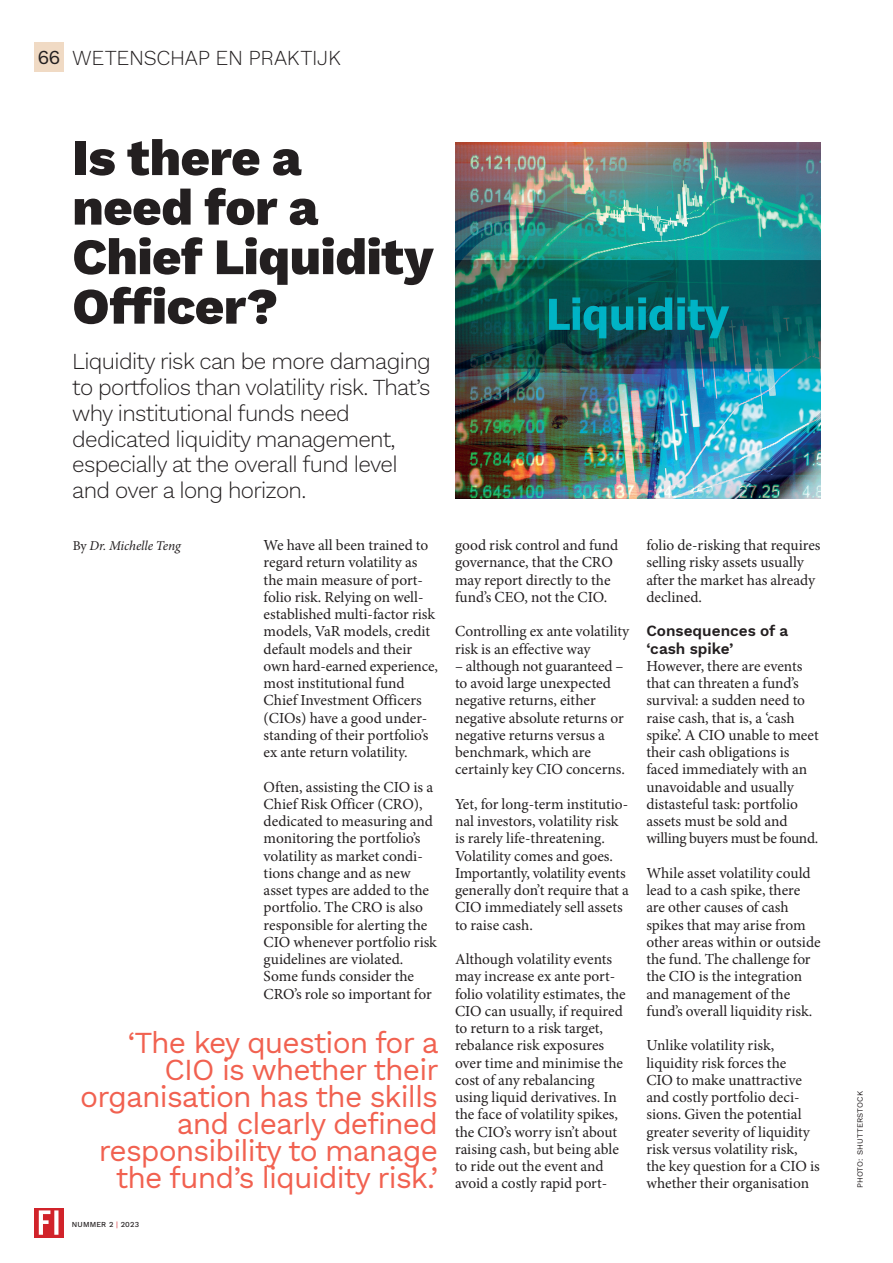
<style>
.page{position:relative;width:893px;height:1263px;background:#fff}
.page>*{position:absolute;margin:0;border:0;box-sizing:border-box;transform-origin:0 0}
.t1{font:800 51px/49.5px "Work Sans";letter-spacing:-.01em;color:#231f20}
.t2{font:30px/27px "Work Sans";letter-spacing:-.03em;color:#f16150;text-align:right}
.t3{font:300 22.5px/25.8px "Work Sans";letter-spacing:-.03em;color:#231f20}
.t4{font:300 21px "Work Sans";letter-spacing:-.01em;color:#231f20}
.t5{font:15.3px/17.2px "Minion Pro";letter-spacing:-.005em;color:#231f20}
.t6{font:600 15.3px/17.2px "Work Sans";color:#231f20}
.t7{font:italic 13.5px "Minion Pro";letter-spacing:-.005em;color:#231f20}
.t8{font:7.95px "Work Sans";letter-spacing:.02em;color:#231f20}
.t9{font:500 7.5px "Work Sans";letter-spacing:.02em;color:#231f20}
.s1{font-weight:400;font-size:19.5px}
.s2{font-style:normal}
.s3{font-weight:400;color:#d1232a}
</style>
<div class="page">
<svg style="left:34px;top:1208px;width:30px;height:29px"></svg>
<svg style="left:39px;top:1210px;width:19px;height:25px"></svg>
<div style="left:34px;top:43px;width:30px;height:29px;background:#f0dac4"></div>
<img style="left:455px;top:142px;width:366px;height:356px">
<h3 class="t4" style="left:37px;top:42px;width:305px"><span class="s1">66</span> WETENSCHAP EN PRAKTIJK</h3>
<h1 class="t1" style="left:72px;top:131px;width:363px">Is there a need for a<br>Chief Liquidity<br>Officer?</h1>
<h3 class="t3" style="left:72px;top:347px;width:360px">Liquidity risk can be more damaging to portfolios than volatility risk. That’s why institutional funds need dedicated liquidity management, especially at the overall fund level and over a long horizon.</h3>
<p class="t7" style="left:73px;top:537px;width:110px"><span class="s2">By</span> Dr. Michelle Teng</p>
<p class="t5" style="left:264px;top:537px;width:176px">We have all been trained to regard return volatility as the main measure of port&shy;folio risk. Relying on well&shy;established multi-factor risk models, VaR models, credit default models and their own hard-earned experience, most institutional fund<br>Chief Investment Officers (CIOs) have a good under&shy;standing of their portfolio’s ex ante return volatility.</p>
<p class="t5" style="left:264px;top:778px;width:175px">Often, assisting the CIO is a<br>Chief Risk Officer (CRO), dedicated to measuring and monitoring the portfolio’s volatility as market condi&shy;tions change and as new asset types are added to the portfolio. The CRO is also responsible for alerting the<br>CIO whenever portfolio risk guidelines are violated.<br>Some funds consider the<br>CRO’s role so important for</p>
<h2 class="t2" style="left:80px;top:1028px;width:360px">‘The key question for a<br>CIO is whether their organisation has the skills and clearly defined responsibility to manage the fund’s liquidity risk.’</h2>
<p class="t9" style="left:72px;top:1219px;width:69px">NUMMER 2 <span class="s3">|</span> 2023</p>
<p class="t5" style="left:455px;top:537px;width:165px">good risk control and fund governance, that the CRO may report directly to the fund’s CEO, not the CIO.</p>
<p class="t5" style="left:455px;top:623px;width:176px">Controlling ex ante volatility risk is an effective way</p>
<p class="t5" style="left:455px;top:657px;width:171px">– although not guaranteed – to avoid large unexpected negative returns, either negative absolute returns or negative returns versus a benchmark, which are certainly key CIO concerns.</p>
<p class="t5" style="left:455px;top:795px;width:175px">Yet, for long-term institutio&shy;nal investors, volatility risk is rarely life-threatening.<br>Volatility comes and goes.<br>Importantly, volatility events generally don’t require that a<br>CIO immediately sell assets to raise cash.</p>
<p class="t5" style="left:455px;top:951px;width:172px">Although volatility events may increase ex ante port&shy;folio volatility estimates, the<br>CIO can usually, if required to return to a risk target, rebalance risk exposures over time and minimise the cost of any rebalancing using liquid derivatives. In the face of volatility spikes, the CIO’s worry isn’t about raising cash, but being able to ride out the event and avoid a costly rapid port-</p>
<p class="t5" style="left:646px;top:537px;width:176px">folio de-risking that requires selling risky assets usually after the market has already declined.</p>
<p class="t6" style="left:646px;top:622px;width:143px">Consequences of a ‘cash spike’</p>
<p class="t5" style="left:646px;top:657px;width:174px">However, there are events that can threaten a fund’s survival: a sudden need to raise cash, that is, a ‘cash spike’. A CIO unable to meet their cash obligations is faced immediately with an unavoidable and usually distasteful task: portfolio assets must be sold and willing buyers must be found.</p>
<p class="t5" style="left:646px;top:864px;width:176px">While asset volatility could lead to a cash spike, there are other causes of cash spikes that may arise from other areas within or outside the fund. The challenge for the CIO is the integration and management of the fund’s overall liquidity risk.</p>
<p class="t5" style="left:646px;top:1037px;width:175px">Unlike volatility risk, liquidity risk forces the<br>CIO to make unattractive and costly portfolio deci&shy;sions. Given the potential greater severity of liquidity risk versus volatility risk, the key question for a CIO is whether their organisation</p>
<p class="t8" style="left:854px;top:1188px;width:99px;rotate:-90deg">PHOTO: SHUTTERSTOCK</p>
</div>
